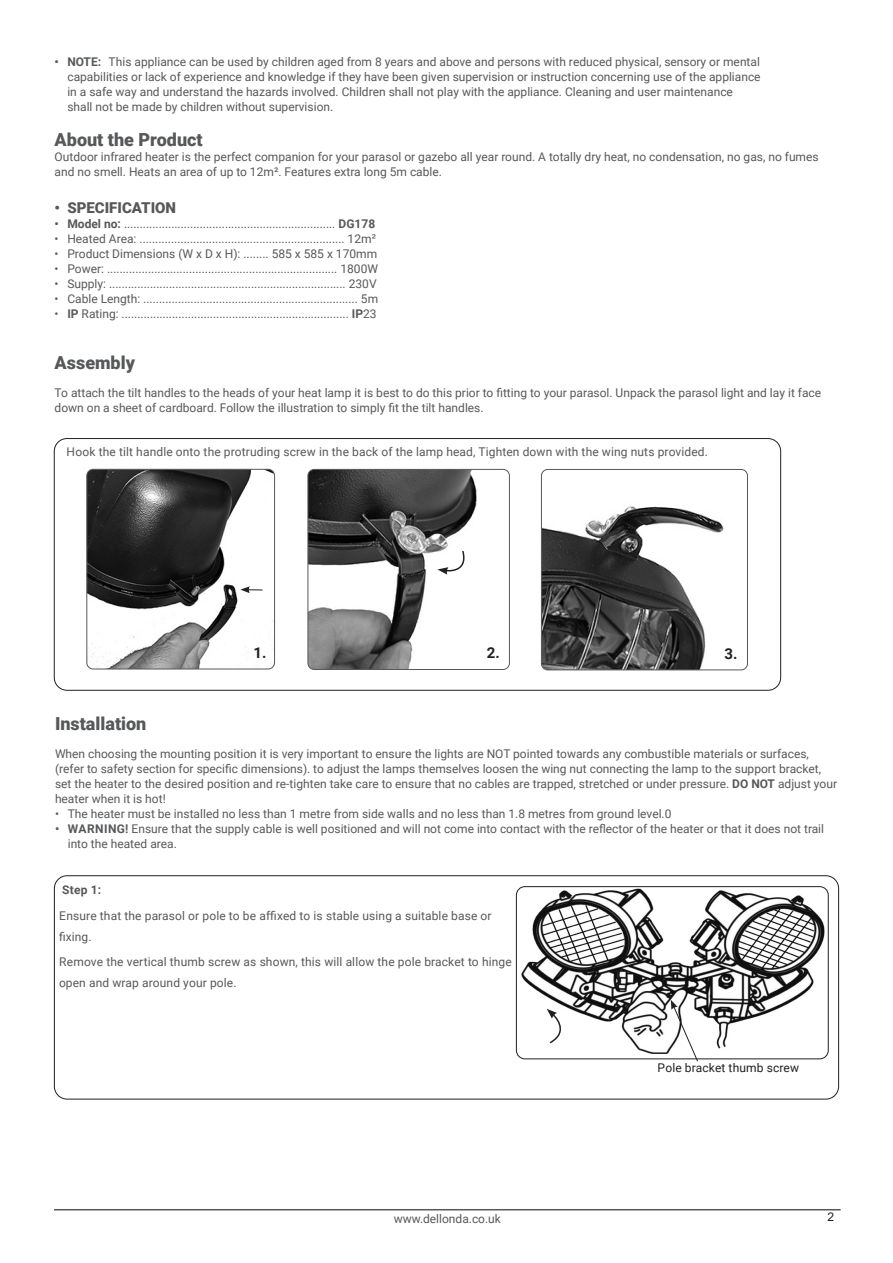
<style>
.page{position:relative;width:893px;height:1263px;background:#fff}
.page>*{position:absolute;margin:0;border:0;box-sizing:border-box;transform-origin:0 0}
.Section_Header{font:900 18px "Roboto";color:#57585a}
.t1{font:900 15px "Roboto";color:#57585a}
.Instructions_Model_N{font:700 15px "Roboto";color:#231f20}
.Section_Header-2{font:12px/15px "Roboto";color:#57585a}
.Instructions_Model_N-2{font:12px/21px "Roboto";letter-spacing:.01em;color:#57585a}
.Main_Copy__DO_NOT_MO{font:12px/15px "Roboto";color:#57585a}
.Instructions_Model_N-3{font:12px "Roboto";letter-spacing:.01em;color:#231f20}
.Page_Footer{font:12px "Roboto";color:#57585a}
.Instructions_Model_N-4{font:700 12px "Roboto";color:#57585a}
.Body{font:12px "Arial";color:#231f20}
.s1{font-weight:700}
.s2{font-family:"Arial"}
</style>
<div class="page">
<hr style="left:54px;top:1209px;width:787px;height:1px;background:#57585a">
<div style="left:54px;top:875px;width:785px;height:224px;border:1px solid #231f20;border-radius:13px"></div>
<img style="left:516px;top:887px;width:312px;height:172px">
<div style="left:516px;top:886px;width:313px;height:173px;border:1px solid #231f20;border-radius:9px"></div>
<svg style="left:547px;top:1009px;width:24px;height:36px"></svg>
<svg style="left:671px;top:1000px;width:28px;height:62px"></svg>
<div style="left:54px;top:438px;width:727px;height:253px;border:1px solid #231f20;border-radius:13px"></div>
<img style="left:88px;top:469px;width:187px;height:200px">
<div style="left:86px;top:469px;width:189px;height:200px;border:1px solid #57585a;border-radius:6px"></div>
<img style="left:308px;top:469px;width:200px;height:200px">
<div style="left:308px;top:469px;width:202px;height:201px;border:1px solid #57585a;border-radius:6px"></div>
<img style="left:541px;top:469px;width:205px;height:201px">
<div style="left:541px;top:469px;width:207px;height:201px;border:1px solid #57585a;border-radius:6px"></div>
<svg style="left:437px;top:549px;width:32px;height:26px"></svg>
<svg style="left:240px;top:586px;width:22px;height:7px"></svg>
<p class="Section_Header-2" style="left:67px;top:54px;width:695px;text-indent:-13px"><span class="s1">• NOTE:</span> This appliance can be used by children aged from 8 years and above and persons with reduced physical, sensory or mental capabilities or lack of experience and knowledge if they have been given supervision or instruction concerning use of the appliance in a safe way and understand the hazards involved. Children shall not play with the appliance. Cleaning and user maintenance shall not be made by children without supervision.</p>
<p class="Section_Header" style="left:55px;top:127px;width:150px">About the Product</p>
<p class="Main_Copy__DO_NOT_MO" style="left:55px;top:149px;width:765px">Outdoor infrared heater is the perfect companion for your parasol or gazebo all year round. A totally dry heat, no condensation, no gas, no fumes and no smell. Heats an area of up to 12m². Features extra long 5m cable.</p>
<p class="t1" style="left:55px;top:197px;width:123px">• SPECIFICATION</p>
<p class="Section_Header-2" style="left:55px;top:216px;width:322px"><span class="s1">• Model no:</span> ................................................................... <span class="s1">DG178</span></p>
<p class="Section_Header-2" style="left:55px;top:231px;width:323px">• Heated Area: ................................................................. 12m<span class="s2">²</span></p>
<p class="Section_Header-2" style="left:55px;top:246px;width:324px">• Product Dimensions (W x D x H): ........ 585 x 585 x 170mm</p>
<p class="Section_Header-2" style="left:55px;top:261px;width:325px">• Power: ......................................................................... 1800W</p>
<p class="Section_Header-2" style="left:55px;top:276px;width:323px">• Supply: ........................................................................... 230V</p>
<p class="Section_Header-2" style="left:55px;top:291px;width:325px">• Cable Length: .................................................................... 5m</p>
<p class="Section_Header-2" style="left:55px;top:306px;width:324px">• <span class="s1">IP</span> Rating: ........................................................................ <span class="s1">IP</span>23</p>
<p class="Section_Header" style="left:55px;top:350px;width:82px">Assembly</p>
<p class="Section_Header-2" style="left:55px;top:384px;width:768px">To attach the tilt handles to the heads of your heat lamp it is best to do this prior to fitting to your parasol. Unpack the parasol light and lay it face down on a sheet of cardboard. Follow the illustration to simply fit the tilt handles.</p>
<p class="Instructions_Model_N-2" style="left:67px;top:440px;width:643px">Hook the tilt handle onto the protruding screw in the back of the lamp head, Tighten down with the wing nuts provided.</p>
<p class="Instructions_Model_N" style="left:253px;top:642px;width:15px">1.</p>
<p class="Instructions_Model_N" style="left:487px;top:642px;width:15px">2.</p>
<p class="Instructions_Model_N" style="left:724px;top:643px;width:15px">3.</p>
<p class="Section_Header" style="left:55px;top:711px;width:93px">Installation</p>
<p class="Section_Header-2" style="left:55px;top:746px;width:784px">When choosing the mounting position it is very important to ensure the lights are NOT pointed towards any combustible materials or surfaces, (refer to safety section for specific dimensions). to adjust the lamps themselves loosen the wing nut connecting the lamp to the support bracket, set the heater to the desired position and re-tighten take care to ensure that no cables are trapped, stretched or under pressure. <span class="s1">DO NOT</span> adjust your heater when it is hot!</p>
<p class="Section_Header-2" style="left:55px;top:806px;width:618px">• The heater must be installed no less than 1 metre from side walls and no less than 1.8 metres from ground level.0</p>
<p class="Section_Header-2" style="left:68px;top:821px;width:758px;text-indent:-13px"><span class="s1">• WARNING!</span> Ensure that the supply cable is well positioned and will not come into contact with the reflector of the heater or that it does not trail into the heated area.</p>
<p class="Instructions_Model_N-4" style="left:62px;top:882px;width:40px">Step 1:</p>
<p class="Instructions_Model_N-2" style="left:59px;top:905px;width:434px">Ensure that the parasol or pole to be affixed to is stable using a suitable base or fixing.</p>
<p class="Instructions_Model_N-2" style="left:59px;top:951px;width:454px">Remove the vertical thumb screw as shown, this will allow the pole bracket to hinge open and wrap around your pole.</p>
<p class="Instructions_Model_N-3" style="left:658px;top:1059px;width:143px">Pole bracket thumb screw</p>
<p class="Page_Footer" style="left:394px;top:1210px;width:109px">www.dellonda.co.uk</p>
<p class="Body" style="left:827px;top:1209px;width:8px">2</p>
</div>
